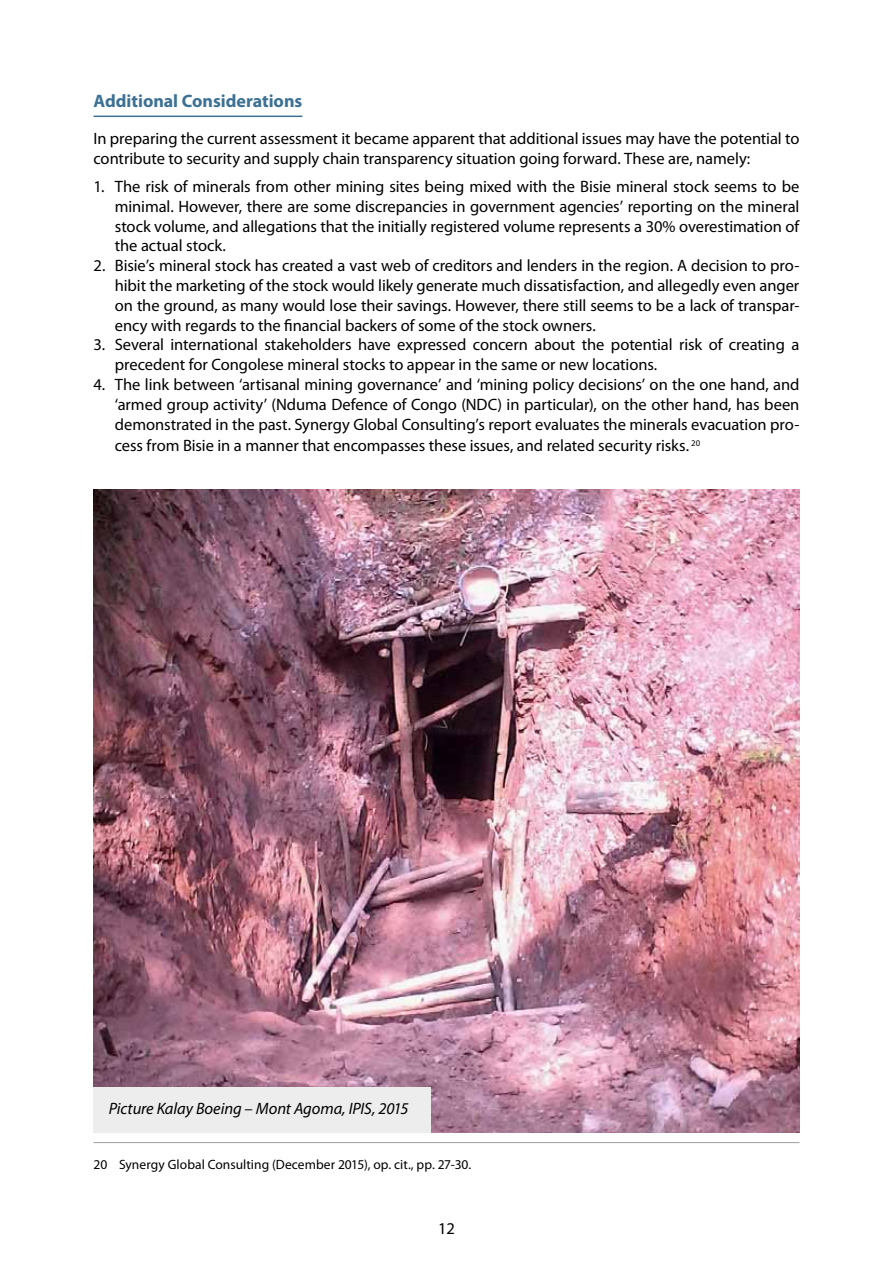
<style>
.page{position:relative;width:893px;height:1263px;background:#fff}
.page>*{position:absolute;margin:0;border:0;box-sizing:border-box;transform-origin:0 0}
.t1{font:700 18px "Myriad Pro";color:#3c7094}
.t2{font:16.5px/19.8px "Myriad Pro";letter-spacing:-.005em;color:#000;text-align:justify}
.t3{font:italic 16.5px "Myriad Pro";letter-spacing:-.005em;color:#000}
.t4{font:13.5px "Myriad Pro";letter-spacing:.005em;color:#000}
</style>
<div class="page">
<hr style="left:94px;top:116px;width:208px;height:1px;background:#3c7094">
<hr style="left:94px;top:1142px;width:705px;height:1px;background:#9d9d9c">
<img style="left:94px;top:489px;width:705px;height:643px">
<div style="left:94px;top:1087px;width:337px;height:45px;background:#ededed"></div>
<p class="t1" style="left:94px;top:91px;width:210px">Additional Considerations</p>
<p class="t2" style="left:94px;top:129px;width:707px">In preparing the current assessment it became apparent that additional issues may have the potential to contribute to security and supply chain transparency situation going forward. These are, namely:</p>
<p class="t2" style="left:115px;top:177px;width:686px;text-indent:-21px">1. The risk of minerals from other mining sites being mixed with the Bisie mineral stock seems to be minimal. However, there are some discrepancies in government agencies’ reporting on the mineral stock volume, and allegations that the initially registered volume represents a 30% overestimation of the actual stock.</p>
<p class="t2" style="left:115px;top:256px;width:686px;text-indent:-21px">2. Bisie’s mineral stock has created a vast web of creditors and lenders in the region. A decision to pro&shy;hibit the marketing of the stock would likely generate much dissatisfaction, and allegedly even anger on the ground, as many would lose their savings. However, there still seems to be a lack of transpar&shy;ency with regards to the financial backers of some of the stock owners.</p>
<p class="t2" style="left:115px;top:335px;width:686px;text-indent:-21px">3. Several international stakeholders have expressed concern about the potential risk of creating a precedent for Congolese mineral stocks to appear in the same or new locations.</p>
<p class="t2" style="left:115px;top:375px;width:686px;text-indent:-21px">4. The link between ‘artisanal mining governance’ and ‘mining policy decisions’ on the one hand, and ‘armed group activity’ (Nduma Defence of Congo (NDC) in particular), on the other hand, has been demonstrated in the past. Synergy Global Consulting’s report evaluates the minerals evacuation pro-</p>
<p class="t2" style="left:115px;top:436px;width:587px">cess from Bisie in a manner that encompasses these issues, and related security risks. <sup>20</sup></p>
<p class="t3" style="left:109px;top:1099px;width:301px">Picture Kalay Boeing – Mont Agoma, IPIS, 2015</p>
<p class="t4" style="left:94px;top:1157px;width:379px">20 Synergy Global Consulting (December 2015), op. cit., pp. 27-30.</p>
<p class="t2" style="left:438px;top:1218px;width:18px">12</p>
</div>
